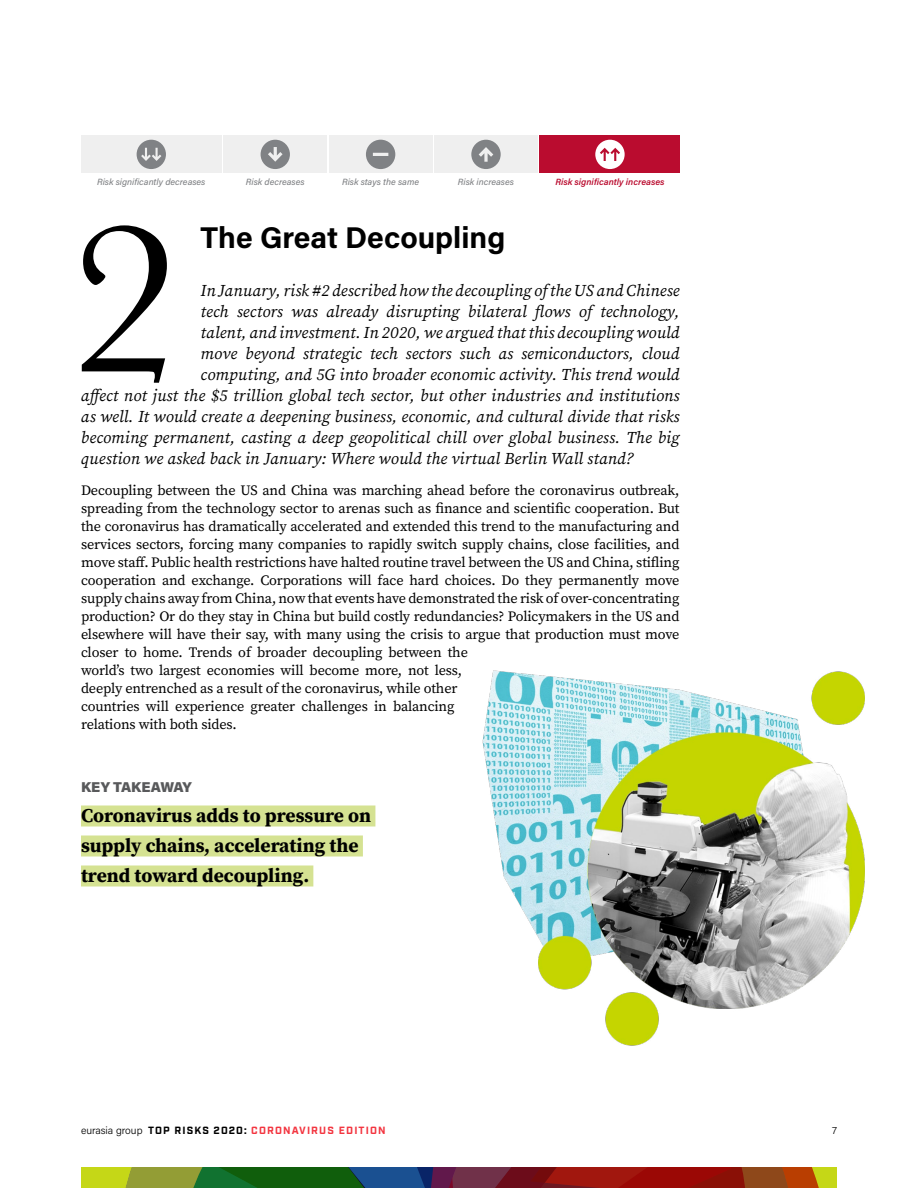
<style>
.page{position:relative;width:918px;height:1188px;background:#fff}
.page>*{position:absolute;margin:0;border:0;box-sizing:border-box;transform-origin:0 0}
.t1{font:222.6px "Baskerville";color:#000}
.t2{font:700 30px "Acumin Pro";color:#000}
.t3{font:700 19.5px/30px "Source Serif Pro";color:#000}
.t4{font:italic 16.5px "Source Serif Pro";letter-spacing:.01em;color:#000}
.t5{font:14.25px/18px "Source Serif Pro";letter-spacing:-.01em;color:#000}
.t6{font:900 14.25px "Acumin Pro";letter-spacing:-.005em;color:#58595b}
.t7{font:700 10.5px "Industry";letter-spacing:.11em;color:#f33540}
.t8{font:300 10.5px "Acumin Pro";color:#000}
.t9{font:italic 500 9px "Acumin Pro";color:#808285}
.t10{font:italic 600 9px "Acumin Pro";color:#ba0c2f}
.s1{font-family:"Acumin Pro";font-weight:300;color:#000}
.s2{color:#000}
</style>
<div class="page">
<svg style="left:81px;top:1167px;width:756px;height:21px;background:#6c4d25"></svg>
<img style="left:482px;top:670px;width:383px;height:376px">
<div style="left:81px;top:136px;width:141px;height:37px;background:#efefef"></div>
<div style="left:329px;top:136px;width:103px;height:37px;background:#efefef"></div>
<div style="left:434px;top:136px;width:104px;height:37px;background:#efefef"></div>
<div style="left:224px;top:136px;width:103px;height:37px;background:#efefef"></div>
<div style="left:540px;top:136px;width:140px;height:37px;background:#ba0c2f"></div>
<svg style="left:366px;top:140px;width:29px;height:29px"></svg>
<svg style="left:471px;top:140px;width:30px;height:29px"></svg>
<svg style="left:261px;top:140px;width:29px;height:29px"></svg>
<svg style="left:595px;top:140px;width:30px;height:29px"></svg>
<svg style="left:137px;top:140px;width:29px;height:29px"></svg>
<div style="left:81px;top:806px;width:294px;height:20px;background:#d5e292"></div>
<div style="left:81px;top:836px;width:282px;height:20px;background:#d5e292"></div>
<div style="left:81px;top:866px;width:232px;height:20px;background:#d5e292"></div>
<p class="t9" style="left:97px;top:176px;width:110px">Risk significantly decreases</p>
<p class="t9" style="left:246px;top:176px;width:60px">Risk decreases</p>
<p class="t9" style="left:342px;top:176px;width:79px">Risk stays the same</p>
<p class="t9" style="left:458px;top:176px;width:58px">Risk increases</p>
<p class="t10" style="left:555px;top:176px;width:111px">Risk significantly increases</p>
<h1 class="t1" style="left:69px;top:157px;width:113px">2</h1>
<h2 class="t2" style="left:201px;top:216px;width:306px">The Great Decoupling</h2>
<p class="t4" style="left:201px;top:280px;width:480px">In January, risk #2 described how the decoupling of the US and Chinese</p>
<p class="t4" style="left:201px;top:301px;width:480px">tech sectors was already disrupting bilateral flows of technology,</p>
<p class="t4" style="left:201px;top:322px;width:480px">talent, and investment. In 2020, we argued that this decoupling would</p>
<p class="t4" style="left:201px;top:343px;width:480px">move beyond strategic tech sectors such as semiconductors, cloud</p>
<p class="t4" style="left:201px;top:364px;width:480px">computing, and 5G into broader economic activity. This trend would</p>
<p class="t4" style="left:81px;top:385px;width:600px">affect not just the $5 trillion global tech sector, but other industries and institutions</p>
<p class="t4" style="left:81px;top:406px;width:600px">as well. It would create a deepening business, economic, and cultural divide that risks</p>
<p class="t4" style="left:81px;top:427px;width:600px">becoming permanent, casting a deep geopolitical chill over global business. The big</p>
<p class="t4" style="left:81px;top:448px;width:554px">question we asked back in January: Where would the virtual Berlin Wall stand?</p>
<p class="t5" style="left:81px;top:482px;width:600px">Decoupling between the US and China was marching ahead before the coronavirus outbreak, spreading from the technology sector to arenas such as finance and scientific cooperation. But the coronavirus has dramatically accelerated and extended this trend to the manufacturing and services sectors, forcing many companies to rapidly switch supply chains, close facilities, and move staff. Public health restrictions have halted routine travel between the US and China, stifling cooperation and exchange. Corporations will face hard choices. Do they permanently move supply chains away from China, now that events have demonstrated the risk of over-concentrating production? Or do they stay in China but build costly redundancies? Policymakers in the US and elsewhere will have their say, with many using the crisis to argue that production must move closer to home. Trends of broader decoupling between the<br>world’s two largest economies will become more, not less,<br>deeply entrenched as a result of the coronavirus, while other<br>countries will experience greater challenges in balancing<br>relations with both sides.</p>
<p class="t6" style="left:81px;top:777px;width:112px">KEY TAKEAWAY</p>
<h3 class="t3" style="left:81px;top:800px;width:292px">Coronavirus adds to pressure on supply chains, accelerating the trend toward decoupling.</h3>
<p class="t7" style="left:81px;top:1124px;width:306px"><span class="s1">eurasia group</span> <span class="s2">TOP RISKS 2020:</span> CORONAVIRUS EDITION</p>
<p class="t8" style="left:832px;top:1123px;width:6px">7</p>
</div>
